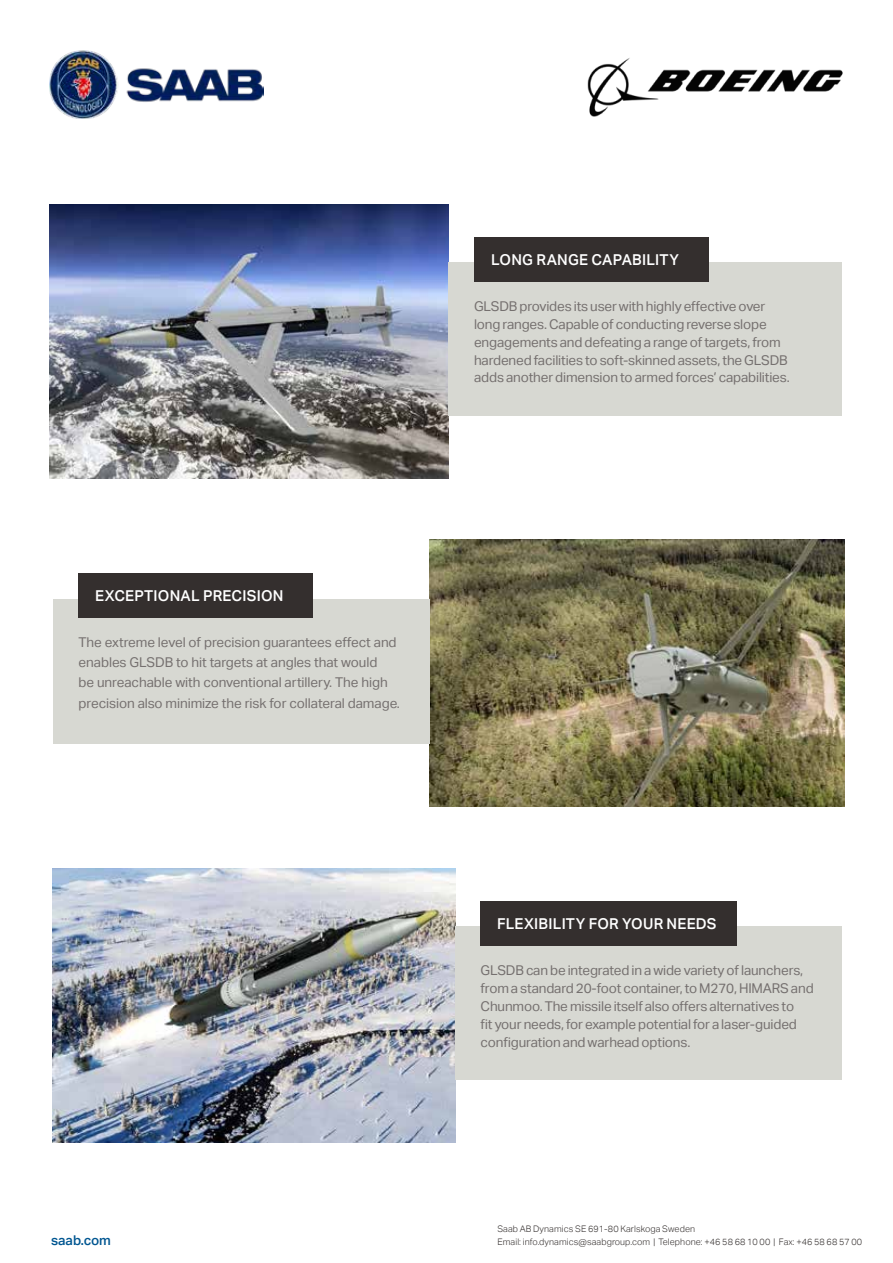
<style>
.page{position:relative;width:893px;height:1263px;background:#fff}
.page>*{position:absolute;margin:0;border:0;box-sizing:border-box;transform-origin:0 0}
.t1{font:500 15px "Aktiv Grotesk";letter-spacing:.015em;color:#fff}
.t2{font:13.5px/18px "Aktiv Grotesk";letter-spacing:-.01em;color:#75706f}
.t3{font:500 13.5px "Aktiv Grotesk";color:#005691}
.t4{font:300 9px/13.2px "Aktiv Grotesk";letter-spacing:.01em;color:#342f2e}
</style>
<div class="page">
<img style="left:50px;top:204px;width:399px;height:274px">
<img style="left:429px;top:539px;width:415px;height:268px">
<div style="left:449px;top:263px;width:393px;height:153px;background:#d7d8d2"></div>
<div style="left:474px;top:237px;width:234px;height:45px;background:#342f2e"></div>
<div style="left:53px;top:599px;width:376px;height:145px;background:#d7d8d2"></div>
<div style="left:78px;top:573px;width:235px;height:45px;background:#342f2e"></div>
<img style="left:50px;top:51px;width:214px;height:68px">
<img style="left:53px;top:868px;width:402px;height:275px">
<div style="left:455px;top:927px;width:387px;height:153px;background:#d7d8d2"></div>
<div style="left:480px;top:901px;width:256px;height:45px;background:#342f2e"></div>
<img style="left:587px;top:58px;width:256px;height:59px">
<p class="t1" style="left:491px;top:251px;width:189px">LONG RANGE CAPABILITY</p>
<p class="t2" style="left:474px;top:297px;width:317px">GLSDB provides its user with highly effective over long ranges. Capable of conducting reverse slope engagements and defeating a range of targets, from hardened facilities to soft-skinned assets, the GLSDB adds another dimension to armed forces’ capabilities.</p>
<p class="t1" style="left:95px;top:587px;width:190px">EXCEPTIONAL PRECISION</p>
<p class="t2" style="left:79px;top:632px;width:323px;line-height:20.2px">The extreme level of precision guarantees effect and enables GLSDB to hit targets at angles that would<br>be unreachable with conventional artillery. The high precision also minimize the risk for collateral damage.</p>
<p class="t1" style="left:497px;top:915px;width:221px">FLEXIBILITY FOR YOUR NEEDS</p>
<p class="t2" style="left:481px;top:961px;width:335px">GLSDB can be integrated in a wide variety of launchers, from a standard 20-foot container, to M270, HIMARS and Chunmoo. The missile itself also offers alternatives to<br>fit your needs, for example potential for a laser-guided configuration and warhead options.</p>
<p class="t3" style="left:51px;top:1232px;width:62px">saab.com</p>
<p class="t4" style="left:497px;top:1222px;width:366px">Saab AB Dynamics SE 691-80 Karlskoga Sweden<br>Email: info.dynamics@saabgroup.com | Telephone: +46 58 68 10 00 | Fax: +46 58 68 57 00</p>
</div>
